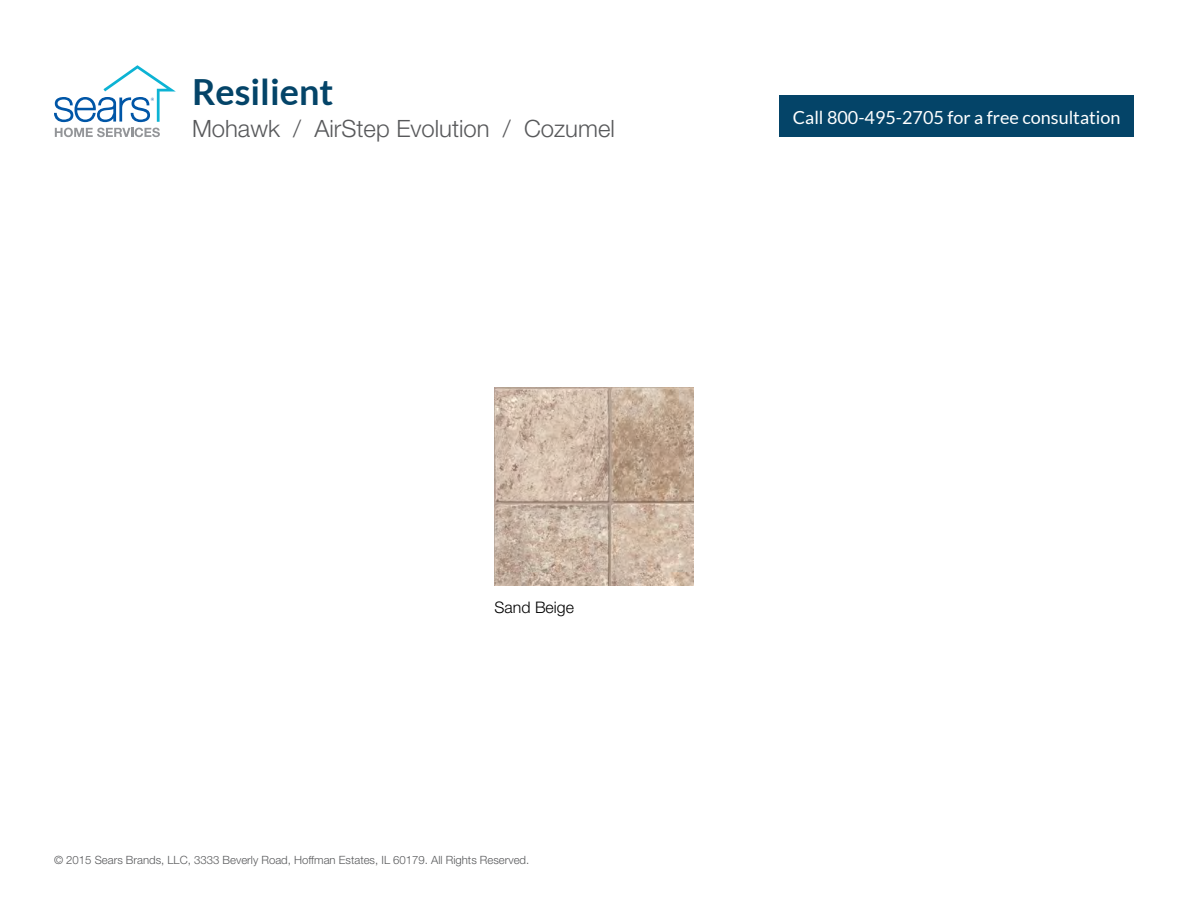
<style>
.page{position:relative;width:1188px;height:918px;background:#fff}
.page>*{position:absolute;margin:0;border:0;box-sizing:border-box;transform-origin:0 0}
.t1{font:700 36px "Lato";color:#044468}
.t2{font:300 23.85px "Helvetica Neue LT Std";color:#58595b}
.t3{font:18px "Lato";color:#fff}
.t4{font:300 15.9px "Helvetica Neue LT Std";color:#000}
.t5{font:300 11.4px "Helvetica Neue LT Std";color:#58595b}
.t6{font:8.85px "Gotham";color:#0056a7}
</style>
<div class="page">
<div style="left:779px;top:96px;width:355px;height:41px;background:#044468"></div>
<svg style="left:54px;top:65px;width:122px;height:57px"></svg>
<svg style="left:55px;top:128px;width:105px;height:9px"></svg>
<img style="left:495px;top:387px;width:198px;height:198px">
<p class="t6" style="left:151px;top:95px;width:5px">®</p>
<h1 class="t1" style="left:192px;top:72px;width:143px">Resilient</h1>
<h2 class="t2" style="left:192px;top:114px;width:424px">Mohawk / AirStep Evolution / Cozumel</h2>
<h3 class="t3" style="left:793px;top:107px;width:329px">Call 800-495-2705 for a free consultation</h3>
<h3 class="t4" style="left:495px;top:598px;width:81px">Sand Beige</h3>
<p class="t5" style="left:54px;top:853px;width:477px">© 2015 Sears Brands, LLC, 3333 Beverly Road, Hoffman Estates, IL 60179. All Rights Reserved.</p>
</div>
